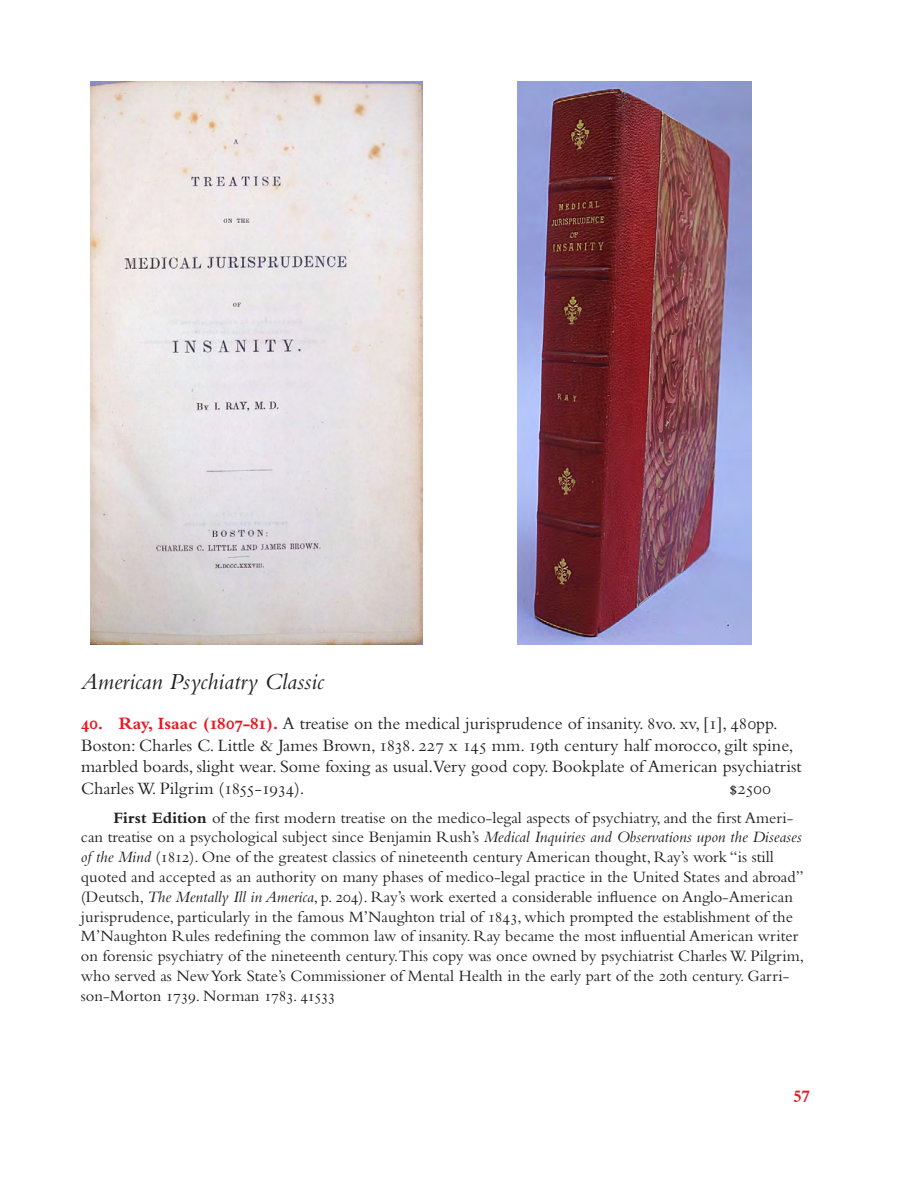
<style>
.page{position:relative;width:918px;height:1188px;background:#fff}
.page>*{position:absolute;margin:0;border:0;box-sizing:border-box;transform-origin:0 0}
.headline{font:italic 24px "Bembo Std";color:#231f20}
.physical_description{font:18px/21.6px "Bembo Std";color:#231f20}
.t1{font:700 18px "Bembo Std";color:#e51a23}
.comment_paragraph{font:16.5px/19.8px "Bembo Std";color:#231f20}
.s1{font-weight:700;color:#e51a23}
.s2{font-weight:700}
.s3{font-style:italic}
</style>
<div class="page">
<img style="left:90px;top:81px;width:333px;height:564px">
<img style="left:517px;top:81px;width:235px;height:564px">
<p class="headline" style="left:81px;top:668px;width:244px">American Psychiatry Classic</p>
<p class="physical_description" style="left:81px;top:712px;width:722px"><span class="s1">40. Ray, Isaac (1807-81).</span> A treatise on the medical jurisprudence of insanity. 8vo. xv, [1], 480pp.<br>Boston: Charles C. Little &amp; James Brown, 1838. 227 x 145 mm. 19th century half morocco, gilt spine, marbled boards, slight wear. Some foxing as usual.Very good copy. Bookplate of American psychiatrist Charles W. Pilgrim (1855-1934).</p>
<p class="physical_description" style="left:729px;top:777px;width:44px">$2500</p>
<p class="comment_paragraph" style="left:81px;top:807px;width:725px;text-indent:32px"><span class="s2">First Edition</span> of the first modern treatise on the medico-legal aspects of psychiatry, and the first Ameri&shy;can treatise on a psychological subject since Benjamin Rush’s <span class="s3">Medical Inquiries and Observations upon the Diseases of the Mind</span> (1812). One of the greatest classics of nineteenth century American thought, Ray’s work “is still quoted and accepted as an authority on many phases of medico-legal practice in the United States and abroad” (Deutsch, <span class="s3">The Mentally Ill in America</span>, p. 204). Ray’s work exerted a considerable influence on Anglo-American jurisprudence, particularly in the famous M’Naughton trial of 1843, which prompted the establishment of the M’Naughton Rules redefining the common law of insanity. Ray became the most influential American writer on forensic psychiatry of the nineteenth century.This copy was once owned by psychiatrist Charles W. Pilgrim, who served as New York State’s Commissioner of Mental Health in the early part of the 20th century. Garri&shy;son-Morton 1739. Norman 1783. 41533</p>
<p class="t1" style="left:793px;top:1084px;width:18px">57</p>
</div>
